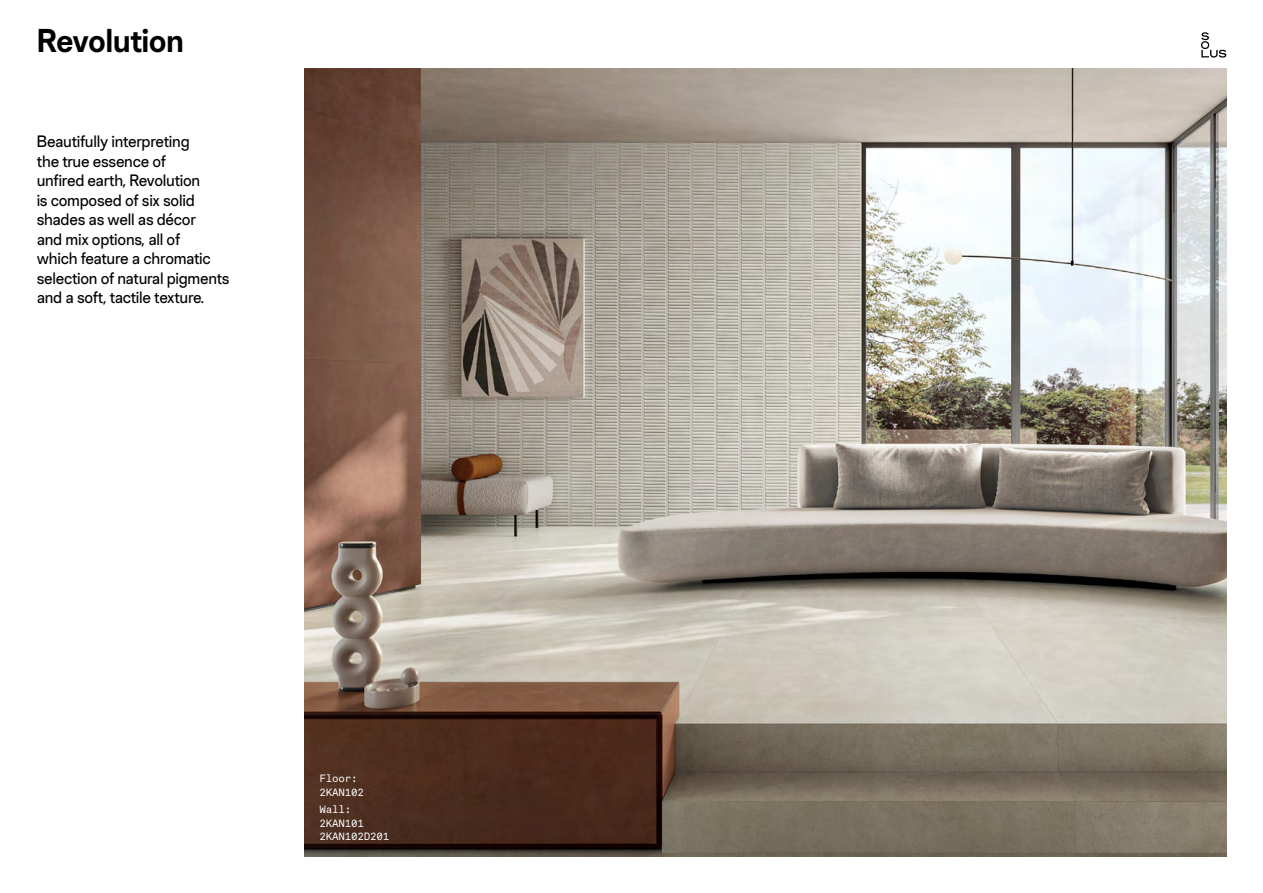
<style>
.page{position:relative;width:1263px;height:893px;background:#fff}
.page>*{position:absolute;margin:0;border:0;box-sizing:border-box;transform-origin:0 0}
.t1{font:600 33px "Chromatic Pro Grotesque";letter-spacing:-.02em;color:#000}
.t2{font:16.5px/19.5px "Chromatic Pro Grotesque";letter-spacing:-.015em;color:#000}
.t3{font:10.5px/13.5px "Akkurat Mono LL";letter-spacing:-.015em;color:#fff}
</style>
<div class="page">
<img style="left:305px;top:69px;width:921px;height:787px">
<svg style="left:1201px;top:32px;width:25px;height:26px"></svg>
<h1 class="t1" style="left:37px;top:20px;width:149px">Revolution</h1>
<p class="t2" style="left:37px;top:131px;width:194px">Beautifully interpreting<br>the true essence of<br>unfired earth, Revolution<br>is composed of six solid shades as well as décor<br>and mix options, all of<br>which feature a chromatic selection of natural pigments and a soft, tactile texture.</p>
<p class="t3" style="left:319px;top:771px;width:46px">Floor:<br>2KAN102</p>
<p class="t3" style="left:319px;top:802px;width:72px">Wall:<br>2KAN101<br>2KAN102D201</p>
</div>
